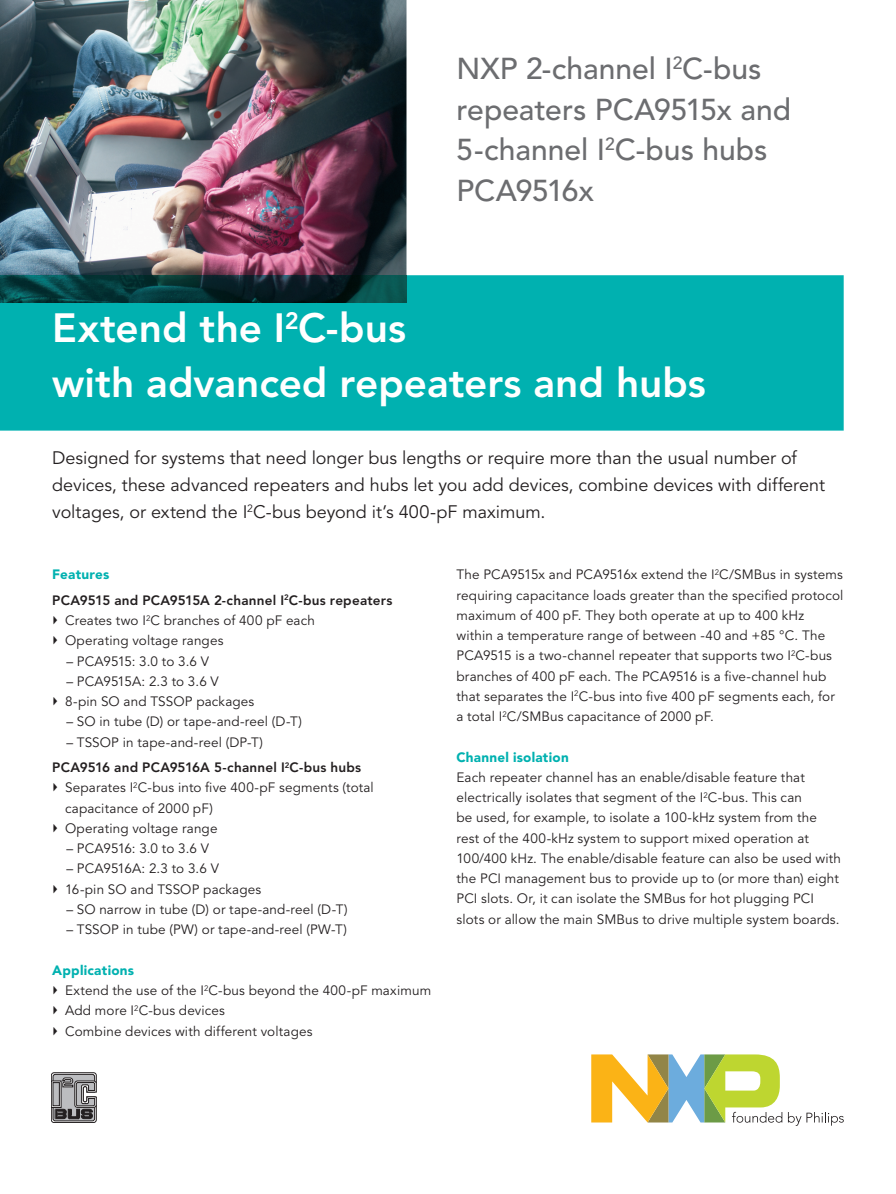
<style>
.page{position:relative;width:896px;height:1194px;background:#fff}
.page>*{position:absolute;margin:0;border:0;box-sizing:border-box;transform-origin:0 0}
.t1{font:800 40.5px/54px "Avenir LT Std";color:#fff}
.t2{font:500 30px/40.5px "Avenir LT Std";color:#6c6d70}
.t3{font:18px/27px "Avenir LT Std";color:#231f20}
.t4{font:13.5px/20.2px "Avenir LT Std";letter-spacing:.01em;color:#231f20}
.t5{font:800 13.5px/25.5px "Avenir LT Std";letter-spacing:.015em;color:#231f20}
.t6{font:13.5px "Avenir LT Std";letter-spacing:-.01em;color:#231f20}
.t7{font:900 13.5px "Avenir LT Std";letter-spacing:.02em;color:#00b1b0}
.s1{font-weight:900;color:#00b1b0}
.s2{font-weight:400}
</style>
<div class="page">
<img style="left:0;top:0;width:406px;height:275px">
<div style="left:0;top:275px;width:843px;height:155px;background:#00b1b0"></div>
<img style="left:0;top:275px;width:406px;height:27px">
<svg style="left:591px;top:1054px;width:252px;height:71px"></svg>
<svg style="left:51px;top:1072px;width:45px;height:50px;background:#858486"></svg>
<h2 class="t2" style="left:456px;top:51px;width:336px">NXP 2-channel I<sup>2</sup>C-bus repeaters PCA9515x and<br>5-channel I<sup>2</sup>C-bus hubs<br>PCA9516x</h2>
<h1 class="t1" style="left:52px;top:304px;width:655px">Extend the I<sup>2</sup>C-bus<br>with advanced repeaters and hubs</h1>
<p class="t3" style="left:52px;top:446px;width:774px">Designed for systems that need longer bus lengths or require more than the usual number of devices, these advanced repeaters and hubs let you add devices, combine devices with different voltages, or extend the I<sup>2</sup>C-bus beyond it’s 400-pF maximum.</p>
<p class="t5" style="left:52px;top:562px;width:341px"><span class="s1">Features<br></span>PCA9515 and PCA9515A 2-channel I<sup>2</sup>C-bus repeaters</p>
<p class="t4" style="left:65px;top:611px;width:251px">Creates two I<sup>2</sup>C branches of 400 pF each<br>Operating voltage ranges</p>
<p class="t6" style="left:66px;top:655px;width:144px">– PCA9515: 3.0 to 3.6 V</p>
<p class="t4" style="left:65px;top:671px;width:191px">– PCA9515A: 2.3 to 3.6 V<br>8-pin SO and TSSOP packages</p>
<p class="t4" style="left:66px;top:712px;width:237px">– SO in tube (D) or tape-and-reel (D-T)</p>
<p class="t5" style="left:52px;top:730px;width:310px;text-indent:14px"><span class="s2">– TSSOP in tape-and-reel (DP-T)<br></span>PCA9516 and PCA9516A 5-channel I<sup>2</sup>C-bus hubs</p>
<p class="t4" style="left:65px;top:778px;width:310px">Separates I<sup>2</sup>C-bus into five 400-pF segments (total capacitance of 2000 pF)<br>Operating voltage range</p>
<p class="t6" style="left:66px;top:842px;width:144px">– PCA9516: 3.0 to 3.6 V</p>
<p class="t4" style="left:65px;top:859px;width:198px">– PCA9516A: 2.3 to 3.6 V<br>16-pin SO and TSSOP packages</p>
<p class="t4" style="left:66px;top:899px;width:283px">– SO narrow in tube (D) or tape-and-reel (D-T)</p>
<p class="t4" style="left:66px;top:920px;width:282px">– TSSOP in tube (PW) or tape-and-reel (PW-T)</p>
<p class="t4" style="left:65px;top:960px;width:367px;text-indent:-13px"><span class="s1">Applications<br></span>Extend the use of the I<sup>2</sup>C-bus beyond the 400-pF maximum Add more I<sup>2</sup>C-bus devices<br>Combine devices with different voltages</p>
<p class="t4" style="left:456px;top:565px;width:388px">The PCA9515x and PCA9516x extend the I<sup>2</sup>C/SMBus in systems requiring capacitance loads greater than the specified protocol maximum of 400 pF. They both operate at up to 400 kHz within a temperature range of between -40 and +85 °C. The PCA9515 is a two-channel repeater that supports two I<sup>2</sup>C-bus branches of 400 pF each. The PCA9516 is a five-channel hub that separates the I<sup>2</sup>C-bus into five 400 pF segments each, for a total I<sup>2</sup>C/SMBus capacitance of 2000 pF.</p>
<p class="t7" style="left:456px;top:751px;width:114px">Channel isolation</p>
<p class="t4" style="left:456px;top:767px;width:386px">Each repeater channel has an enable/disable feature that electrically isolates that segment of the I<sup>2</sup>C-bus. This can<br>be used, for example, to isolate a 100-kHz system from the rest of the 400-kHz system to support mixed operation at 100/400 kHz. The enable/disable feature can also be used with the PCI management bus to provide up to (or more than) eight PCI slots. Or, it can isolate the SMBus for hot plugging PCI slots or allow the main SMBus to drive multiple system boards.</p>
</div>
